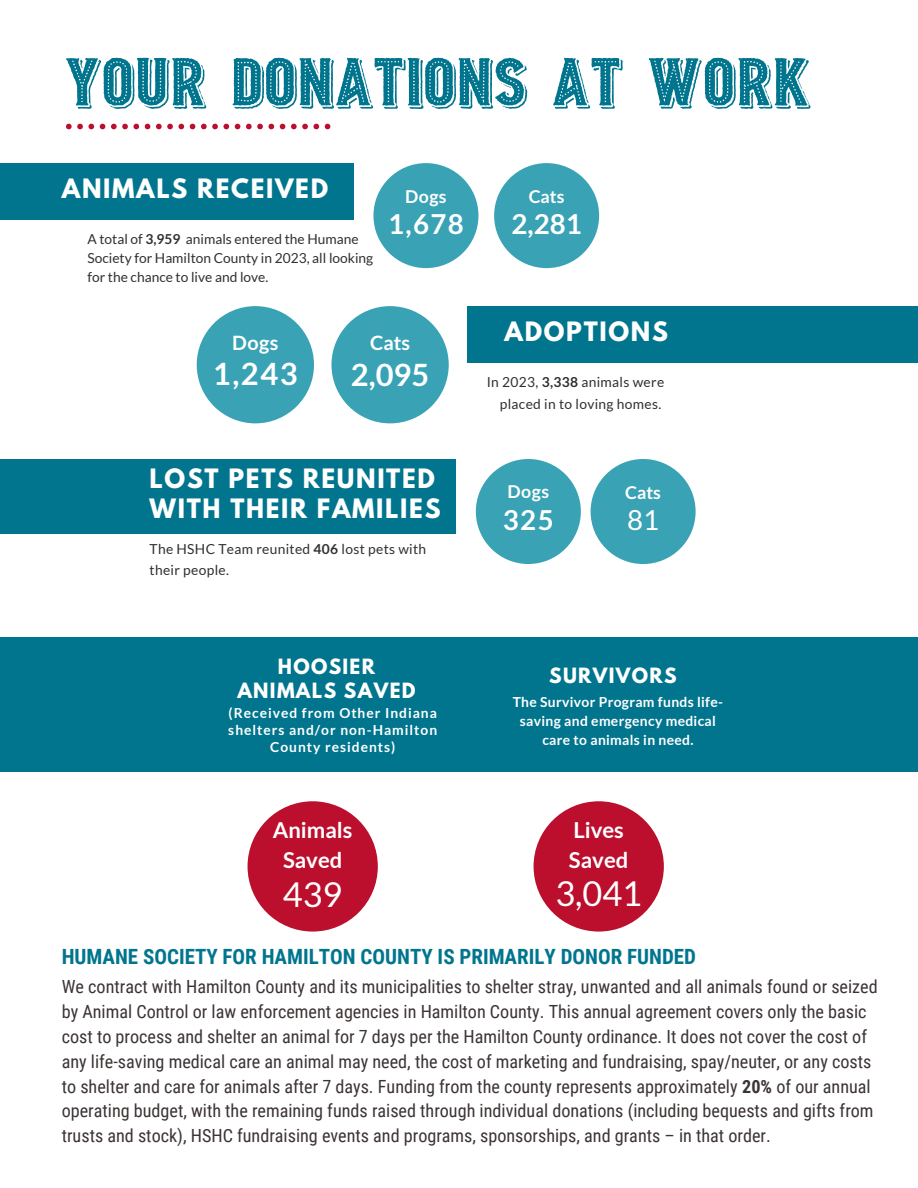
<style>
.page{position:relative;width:918px;height:1188px;background:#fff}
.page>*{position:absolute;margin:0;border:0;box-sizing:border-box;transform-origin:0 0}
.t1{font:72px "Borgens Burlesque";color:#01758e}
.t2{font:34.2px "Lato";color:#fff}
.t3{font:700 30.9px "Lato";letter-spacing:.025em;color:#fff}
.t4{font:700 27.6px "Lato";letter-spacing:.05em;color:#fff}
.t5{font:27.6px "Lato";color:#fff}
.t6{font:700 23.7px/29.7px "League Spartan";letter-spacing:.07em;color:#fff}
.t7{font:700 22.05px/30.3px "Lato";color:#fff;text-align:center}
.t8{font:700 21px "Roboto Condensed";color:#01758e}
.t9{font:700 19.8px "Lato";letter-spacing:.01em;color:#fff}
.t10{font:700 18.6px/23.4px "League Spartan";letter-spacing:.07em;color:#fff;text-align:center}
.t11{font:18.15px/24.9px "Roboto Condensed";color:#3c3333}
.t12{font:700 17.7px "Lato";letter-spacing:.01em;color:#fff}
.t13{font:13.8px/19.2px "Lato";color:#303030}
.t14{font:13.8px/21.3px "Lato";letter-spacing:.025em;color:#303030;text-align:right}
.t15{font:700 13.8px/19.2px "Lato";letter-spacing:.025em;color:#fff;text-align:center}
.t16{font:700 13.8px/16.8px "Lato";letter-spacing:.07em;color:#fff;text-align:center}
.s1{font-weight:700}
</style>
<div class="page">
<svg style="left:66px;top:124px;width:264px;height:5px"></svg>
<div style="left:0;top:163px;width:353px;height:56px;background:#01758e"></div>
<div style="left:467px;top:306px;width:451px;height:56px;background:#01758e"></div>
<div style="left:0;top:459px;width:456px;height:74px;background:#01758e"></div>
<div style="left:494px;top:163px;width:105px;height:105px;background:#39a3b5;border-radius:50%"></div>
<div style="left:0;top:637px;width:918px;height:135px;background:#01758e"></div>
<div style="left:373px;top:163px;width:105px;height:105px;background:#39a3b5;border-radius:50%"></div>
<div style="left:331px;top:306px;width:118px;height:117px;background:#39a3b5;border-radius:50%"></div>
<div style="left:197px;top:306px;width:117px;height:117px;background:#39a3b5;border-radius:50%"></div>
<div style="left:591px;top:459px;width:105px;height:105px;background:#39a3b5;border-radius:50%"></div>
<div style="left:476px;top:459px;width:105px;height:105px;background:#39a3b5;border-radius:50%"></div>
<div style="left:534px;top:801px;width:130px;height:131px;background:#bb0f2d;border-radius:50%"></div>
<div style="left:248px;top:801px;width:130px;height:131px;background:#bb0f2d;border-radius:50%"></div>
<h1 class="t1" style="left:66px;top:40px;width:748px">YOUR DONATIONS AT WORK</h1>
<p class="t6" style="left:62px;top:177px;width:268px">ANIMALS RECEIVED</p>
<h5 class="t13" style="left:88px;top:229px;width:287px">A total of <span class="s1">3,959</span> animals entered the Humane<br>Society for Hamilton County in 2023, all looking for the chance to live and love.</h5>
<p class="t12" style="left:405px;top:185px;width:43px">Dogs</p>
<p class="t4" style="left:388px;top:207px;width:77px">1,678</p>
<h6 class="t9" style="left:232px;top:331px;width:48px">Dogs</h6>
<h4 class="t9" style="left:370px;top:331px;width:41px">Cats</h4>
<h2 class="t3" style="left:213px;top:355px;width:86px">1,243</h2>
<h5 class="t3" style="left:351px;top:355px;width:80px">2,095</h5>
<h6 class="t6" style="left:150px;top:467px;width:293px">LOST PETS REUNITED<br>WITH THEIR FAMILIES</h6>
<h3 class="t14" style="left:150px;top:538px;width:278px;text-align:left">The HSHC Team reunited <span class="s1">406</span> lost pets with their people.</h3>
<p class="t12" style="left:529px;top:185px;width:37px">Cats</p>
<h5 class="t4" style="left:512px;top:207px;width:72px">2,281</h5>
<p class="t6" style="left:505px;top:320px;width:165px">ADOPTIONS</p>
<p class="t14" style="left:487px;top:371px;width:179px">In 2023, <span class="s1">3,338</span> animals were placed in to loving homes.</p>
<h5 class="t12" style="left:508px;top:481px;width:43px">Dogs</h5>
<p class="t12" style="left:625px;top:481px;width:37px">Cats</p>
<h5 class="t4" style="left:503px;top:503px;width:52px">325</h5>
<p class="t5" style="left:627px;top:503px;width:34px">81</p>
<p class="t10" style="left:237px;top:657px;width:180px">HOOSIER<br>ANIMALS SAVED</p>
<p class="t16" style="left:228px;top:704px;width:210px">(Received from Other Indiana shelters and/or non-Hamilton<br>County residents)</p>
<p class="t7" style="left:273px;top:814px;width:81px">Animals<br>Saved</p>
<p class="t2" style="left:283px;top:873px;width:61px">439</p>
<h3 class="t10" style="left:549px;top:666px;width:129px">SURVIVORS</h3>
<p class="t15" style="left:513px;top:692px;width:212px">The Survivor Program funds life&shy;saving and emergency medical care to animals in need.</p>
<p class="t7" style="left:573px;top:814px;width:52px">Lives</p>
<h6 class="t7" style="left:569px;top:844px;width:61px">Saved</h6>
<p class="t2" style="left:555px;top:872px;width:88px">3,041</p>
<p class="t8" style="left:62px;top:944px;width:636px">HUMANE SOCIETY FOR HAMILTON COUNTY IS PRIMARILY DONOR FUNDED</p>
<p class="t11" style="left:62px;top:974px;width:817px">We contract with Hamilton County and its municipalities to shelter stray, unwanted and all animals found or seized by Animal Control or law enforcement agencies in Hamilton County. This annual agreement covers only the basic cost to process and shelter an animal for 7 days per the Hamilton County ordinance. It does not cover the cost of any life-saving medical care an animal may need, the cost of marketing and fundraising, spay/neuter, or any costs to shelter and care for animals after 7 days. Funding from the county represents approximately <span class="s1">20%</span> of our annual operating budget, with the remaining funds raised through individual donations (including bequests and gifts from trusts and stock), HSHC fundraising events and programs, sponsorships, and grants – in that order.</p>
</div>
